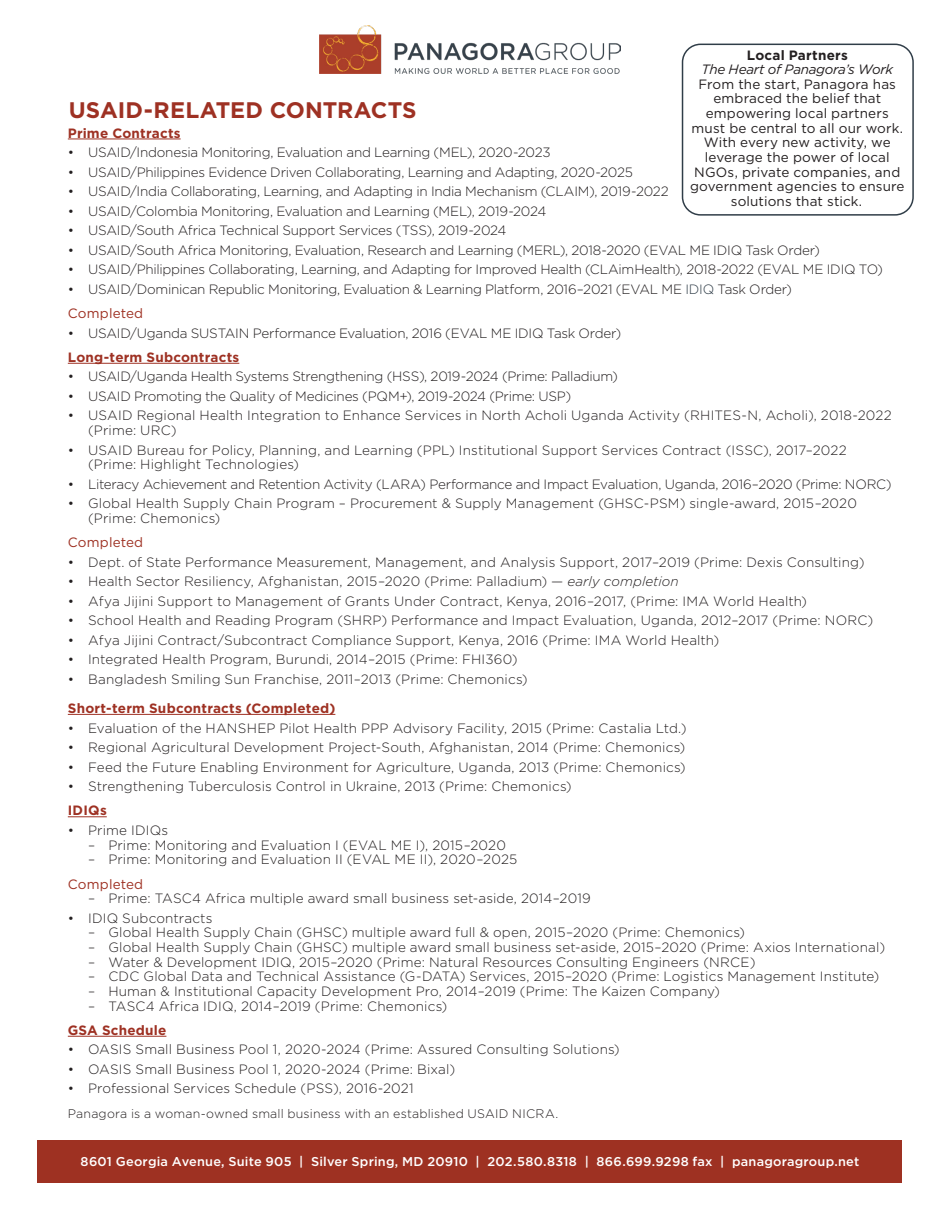
<style>
.page{position:relative;width:940px;height:1210px;background:#fff}
.page>*{position:absolute;margin:0;border:0;box-sizing:border-box;transform-origin:0 0}
.Header_A{font:700 22.5px "Gotham";color:#9e3123}
.Text_Indents{font:300 13.5px/14.7px "Gotham";color:#231f20}
.Text_Indents-2{font:300 13.5px "Gotham";letter-spacing:-.02em;color:#231f20}
.Text_Indents_2{font:300 13.5px "Gotham";letter-spacing:.01em;color:#231f20}
.Text{font:13.5px/14.7px "Gotham";letter-spacing:.01em;color:#231f20;text-align:center}
.Text_Indents-3{font:700 13.5px "Gotham";letter-spacing:.015em;color:#9e3123}
.Text_Indents-4{font:13.5px "Gotham";letter-spacing:.01em;color:#9e3123}
.Header_B{font:700 13.5px "Gotham";letter-spacing:.015em;color:#9e3123}
.Text-2{font:italic 13.5px "Gotham";letter-spacing:-.02em;color:#231f20}
.Text-3{font:700 13.5px "Gotham";letter-spacing:.015em;color:#231f20}
.Footer_Text{font:500 12.75px "Gotham";letter-spacing:.015em;color:#fff}
.Footer_Text-2{font:300 12.3px "Gotham";letter-spacing:.015em;color:#231f20}
.s1{color:#303d48}
.s2{font-style:italic}
</style>
<div class="page">
<div style="left:38px;top:1140px;width:864px;height:42px;background:#9e3122"></div>
<img style="left:319px;top:26px;width:301px;height:48px">
<hr style="left:68px;top:816px;width:39px;height:1px;background:#9e3123">
<hr style="left:68px;top:1036px;width:98px;height:1px;background:#9e3123">
<hr style="left:68px;top:139px;width:113px;height:1px;background:#9e3123">
<hr style="left:68px;top:363px;width:171px;height:1px;background:#9e3123">
<hr style="left:68px;top:714px;width:267px;height:1px;background:#9e3123">
<div style="left:681px;top:44px;width:232px;height:172px;border:2px solid #303d48;border-radius:18px"></div>
<p class="Text-3" style="left:746px;top:46px;width:102px">Local Partners</p>
<p class="Text-2" style="left:701px;top:61px;width:193px">The Heart of Panagora’s Work</p>
<p class="Text" style="left:690px;top:76px;width:216px">From the start, Panagora has embraced the belief that empowering local partners must be central to all our work.<br>With every new activity, we leverage the power of local<br>NGOs, private companies, and government agencies to ensure solutions that stick.</p>
<p class="Header_A" style="left:69px;top:95px;width:349px">USAID-RELATED CONTRACTS</p>
<p class="Header_B" style="left:68px;top:124px;width:114px">Prime Contracts</p>
<p class="Text_Indents-2" style="left:68px;top:144px;width:484px">• USAID/Indonesia Monitoring, Evaluation and Learning (MEL), 2020-2023</p>
<p class="Text_Indents-2" style="left:68px;top:163px;width:567px">• USAID/Philippines Evidence Driven Collaborating, Learning and Adapting, 2020-2025</p>
<p class="Text_Indents-2" style="left:68px;top:183px;width:602px">• USAID/India Collaborating, Learning, and Adapting in India Mechanism (CLAIM), 2019-2022</p>
<p class="Text_Indents-2" style="left:68px;top:202px;width:480px">• USAID/Colombia Monitoring, Evaluation and Learning (MEL), 2019-2024</p>
<p class="Text_Indents-2" style="left:68px;top:222px;width:440px">• USAID/South Africa Technical Support Services (TSS), 2019-2024</p>
<p class="Text_Indents-2" style="left:68px;top:241px;width:753px">• USAID/South Africa Monitoring, Evaluation, Research and Learning (MERL), 2018-2020 (EVAL ME IDIQ Task Order)</p>
<p class="Text_Indents-2" style="left:68px;top:261px;width:816px">• USAID/Philippines Collaborating, Learning, and Adapting for Improved Health (CLAimHealth), 2018-2022 (EVAL ME IDIQ TO)</p>
<p class="Text_Indents-2" style="left:68px;top:280px;width:725px">• USAID/Dominican Republic Monitoring, Evaluation &amp; Learning Platform, 2016–2021 (EVAL ME <span class="s1">IDIQ</span> Task Order)</p>
<p class="Text_Indents-4" style="left:68px;top:305px;width:77px">Completed</p>
<p class="Text_Indents" style="left:68px;top:325px;width:555px">• USAID/Uganda SUSTAIN Performance Evaluation, 2016 (EVAL ME IDIQ Task Order)</p>
<p class="Text_Indents-3" style="left:68px;top:348px;width:173px">Long-term Subcontracts</p>
<p class="Text_Indents-2" style="left:68px;top:368px;width:552px">• USAID/Uganda Health Systems Strengthening (HSS), 2019-2024 (Prime: Palladium)</p>
<p class="Text_Indents-2" style="left:68px;top:387px;width:505px">• USAID Promoting the Quality of Medicines (PQM+), 2019-2024 (Prime: USP)</p>
<p class="Text_Indents" style="left:88px;top:408px;width:805px;text-indent:-20px">• USAID Regional Health Integration to Enhance Services in North Acholi Uganda Activity (RHITES-N, Acholi), 2018-2022 (Prime: URC)</p>
<p class="Text_Indents" style="left:88px;top:442px;width:760px;text-indent:-20px">• USAID Bureau for Policy, Planning, and Learning (PPL) Institutional Support Services Contract (ISSC), 2017–2022 (Prime: Highlight Technologies)</p>
<p class="Text_Indents-2" style="left:68px;top:475px;width:825px">• Literacy Achievement and Retention Activity (LARA) Performance and Impact Evaluation, Uganda, 2016–2020 (Prime: NORC)</p>
<p class="Text_Indents" style="left:88px;top:496px;width:770px;text-indent:-20px">• Global Health Supply Chain Program – Procurement &amp; Supply Management (GHSC-PSM) single-award, 2015–2020 (Prime: Chemonics)</p>
<p class="Text_Indents-4" style="left:68px;top:534px;width:77px">Completed</p>
<p class="Text_Indents" style="left:68px;top:554px;width:798px">• Dept. of State Performance Measurement, Management, and Analysis Support, 2017–2019 (Prime: Dexis Consulting)</p>
<p class="Text_Indents" style="left:68px;top:574px;width:612px">• Health Sector Resiliency, Afghanistan, 2015–2020 (Prime: Palladium) — <span class="s2">early completion</span></p>
<p class="Text_Indents" style="left:68px;top:593px;width:740px">• Afya Jijini Support to Management of Grants Under Contract, Kenya, 2016–2017, (Prime: IMA World Health)</p>
<p class="Text_Indents" style="left:68px;top:613px;width:807px">• School Health and Reading Program (SHRP) Performance and Impact Evaluation, Uganda, 2012–2017 (Prime: NORC)</p>
<p class="Text_Indents" style="left:68px;top:632px;width:653px">• Afya Jijini Contract/Subcontract Compliance Support, Kenya, 2016 (Prime: IMA World Health)</p>
<p class="Text_Indents" style="left:68px;top:652px;width:451px">• Integrated Health Program, Burundi, 2014–2015 (Prime: FHI360)</p>
<p class="Text_Indents" style="left:68px;top:671px;width:461px">• Bangladesh Smiling Sun Franchise, 2011–2013 (Prime: Chemonics)</p>
<p class="Text_Indents-3" style="left:68px;top:699px;width:269px">Short-term Subcontracts (Completed)</p>
<p class="Text_Indents" style="left:68px;top:720px;width:620px">• Evaluation of the HANSHEP Pilot Health PPP Advisory Facility, 2015 (Prime: Castalia Ltd.)</p>
<p class="Text_Indents" style="left:68px;top:739px;width:619px">• Regional Agricultural Development Project-South, Afghanistan, 2014 (Prime: Chemonics)</p>
<p class="Text_Indents" style="left:68px;top:759px;width:619px">• Feed the Future Enabling Environment for Agriculture, Uganda, 2013 (Prime: Chemonics)</p>
<p class="Text_Indents" style="left:68px;top:778px;width:505px">• Strengthening Tuberculosis Control in Ukraine, 2013 (Prime: Chemonics)</p>
<p class="Text_Indents-3" style="left:68px;top:801px;width:40px">IDIQs</p>
<p class="Text_Indents" style="left:68px;top:822px;width:102px">• Prime IDIQs</p>
<p class="Text_Indents_2" style="left:88px;top:836px;width:419px">– Prime: Monitoring and Evaluation I (EVAL ME I), 2015–2020</p>
<p class="Text_Indents_2" style="left:88px;top:851px;width:431px">– Prime: Monitoring and Evaluation II (EVAL ME II), 2020–2025</p>
<p class="Text_Indents-4" style="left:68px;top:875px;width:77px">Completed</p>
<p class="Text_Indents_2" style="left:88px;top:890px;width:504px">– Prime: TASC4 Africa multiple award small business set-aside, 2014–2019</p>
<p class="Text_Indents" style="left:68px;top:910px;width:146px">• IDIQ Subcontracts</p>
<p class="Text_Indents_2" style="left:88px;top:924px;width:658px">– Global Health Supply Chain (GHSC) multiple award full &amp; open, 2015–2020 (Prime: Chemonics)</p>
<p class="Text_Indents_2" style="left:88px;top:938px;width:798px">– Global Health Supply Chain (GHSC) multiple award small business set-aside, 2015–2020 (Prime: Axios International)</p>
<p class="Text_Indents_2" style="left:88px;top:953px;width:669px">– Water &amp; Development IDIQ, 2015–2020 (Prime: Natural Resources Consulting Engineers (NRCE)</p>
<p class="Text_Indents_2" style="left:88px;top:968px;width:793px">– CDC Global Data and Technical Assistance (G-DATA) Services, 2015–2020 (Prime: Logistics Management Institute)</p>
<p class="Text_Indents_2" style="left:88px;top:982px;width:633px">– Human &amp; Institutional Capacity Development Pro, 2014–2019 (Prime: The Kaizen Company)</p>
<p class="Text_Indents_2" style="left:88px;top:997px;width:360px">– TASC4 Africa IDIQ, 2014–2019 (Prime: Chemonics)</p>
<p class="Header_B" style="left:68px;top:1021px;width:100px">GSA Schedule</p>
<p class="Text_Indents" style="left:68px;top:1042px;width:553px">• OASIS Small Business Pool 1, 2020-2024 (Prime: Assured Consulting Solutions)</p>
<p class="Text_Indents" style="left:68px;top:1061px;width:389px">• OASIS Small Business Pool 1, 2020-2024 (Prime: Bixal)</p>
<p class="Text_Indents" style="left:68px;top:1081px;width:347px">• Professional Services Schedule (PSS), 2016-2021</p>
<p class="Footer_Text-2" style="left:68px;top:1105px;width:492px">Panagora is a woman-owned small business with an established USAID NICRA.</p>
<p class="Footer_Text" style="left:81px;top:1153px;width:780px">8601 Georgia Avenue, Suite 905 | Silver Spring, MD 20910 | 202.580.8318 | 866.699.9298 fax | panagoragroup.net</p>
</div>
